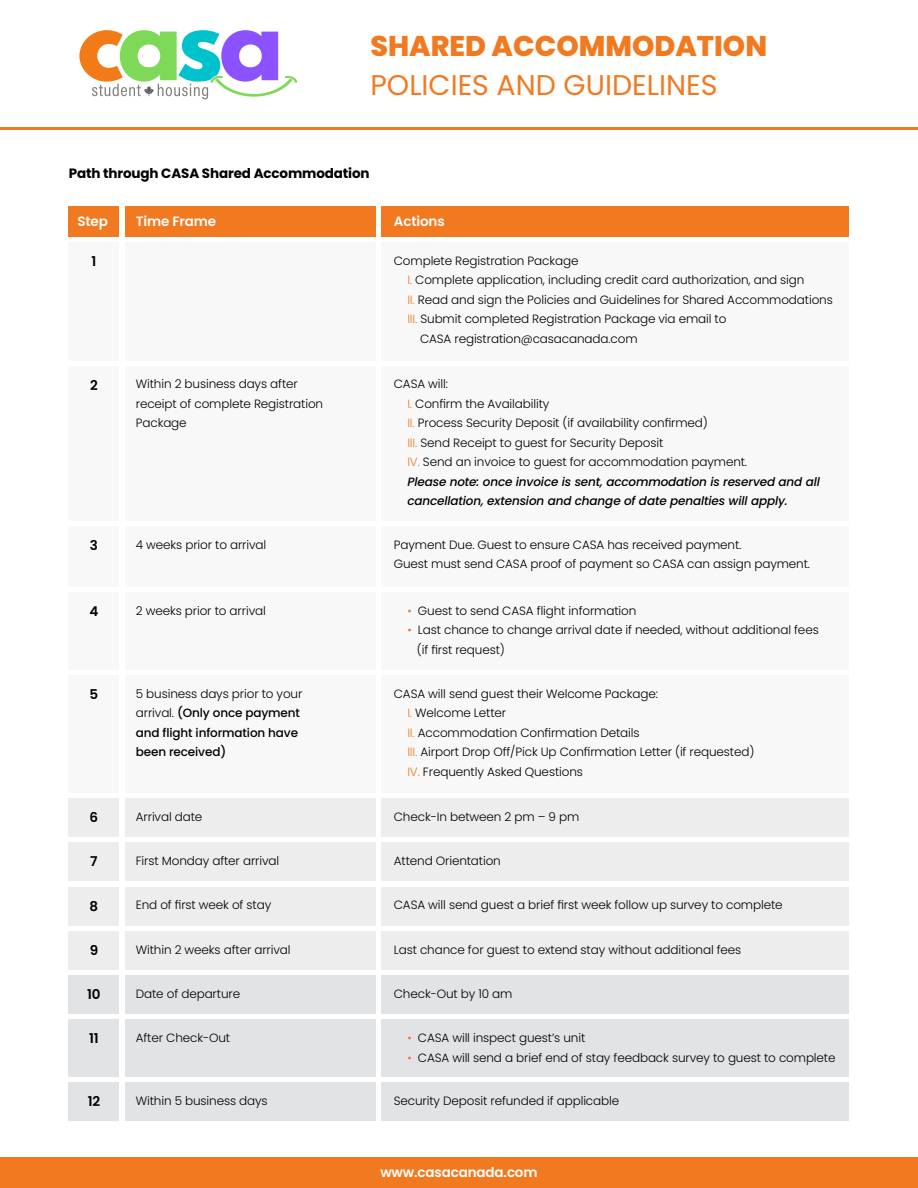
<style>
.page{position:relative;width:918px;height:1188px;background:#fff}
.page>*{position:absolute;margin:0;border:0;box-sizing:border-box;transform-origin:0 0}
.t1{font:28.5px "Poppins";color:#f17a21}
.t2{font:800 28.5px "Poppins";color:#f17a21}
.t3{font:600 13.5px "Poppins";letter-spacing:-.01em;color:#fff}
.t4{font:700 13.5px "Poppins";letter-spacing:-.01em;color:#000}
.t5{font:600 13.5px "Poppins";color:#000}
.t6{font:300 12px/19.5px "Poppins";letter-spacing:-.01em;color:#000}
.t7{font:500 12px/19.5px "Poppins";letter-spacing:-.01em;color:#000}
.s1{color:#f17a21}
.s2{font-weight:500;font-style:italic}
.s3{font-weight:300}
</style>
<div class="page">
<hr style="left:0;top:128px;width:918px;height:2px;background:#f17a21">
<div style="left:69px;top:206px;width:50px;height:30px;background:#f17a21"></div>
<div style="left:125px;top:206px;width:251px;height:30px;background:#f17a21"></div>
<div style="left:381px;top:206px;width:468px;height:30px;background:#f17a21"></div>
<div style="left:69px;top:242px;width:50px;height:118px;background:#f8f8f9"></div>
<div style="left:69px;top:366px;width:50px;height:155px;background:#f8f8f9"></div>
<div style="left:69px;top:675px;width:50px;height:118px;background:#f8f8f9"></div>
<div style="left:69px;top:526px;width:50px;height:60px;background:#f8f8f9"></div>
<div style="left:69px;top:798px;width:50px;height:39px;background:#ededee"></div>
<div style="left:69px;top:842px;width:50px;height:39px;background:#ededee"></div>
<div style="left:69px;top:887px;width:50px;height:39px;background:#ededee"></div>
<div style="left:69px;top:931px;width:50px;height:39px;background:#ededee"></div>
<div style="left:69px;top:975px;width:50px;height:39px;background:#e2e3e4"></div>
<div style="left:69px;top:1082px;width:50px;height:39px;background:#e2e3e4"></div>
<div style="left:69px;top:1019px;width:50px;height:58px;background:#e2e3e4"></div>
<div style="left:69px;top:592px;width:50px;height:78px;background:#f8f8f9"></div>
<div style="left:125px;top:242px;width:251px;height:118px;background:#f8f8f9"></div>
<div style="left:125px;top:366px;width:251px;height:155px;background:#f8f8f9"></div>
<div style="left:125px;top:675px;width:251px;height:118px;background:#f8f8f9"></div>
<div style="left:125px;top:526px;width:251px;height:60px;background:#f8f8f9"></div>
<div style="left:125px;top:798px;width:251px;height:39px;background:#ededee"></div>
<div style="left:125px;top:842px;width:251px;height:39px;background:#ededee"></div>
<div style="left:125px;top:887px;width:251px;height:39px;background:#ededee"></div>
<div style="left:125px;top:931px;width:251px;height:39px;background:#ededee"></div>
<div style="left:125px;top:975px;width:251px;height:39px;background:#e2e3e4"></div>
<div style="left:125px;top:1082px;width:251px;height:39px;background:#e2e3e4"></div>
<div style="left:125px;top:1019px;width:251px;height:58px;background:#e2e3e4"></div>
<div style="left:125px;top:592px;width:251px;height:78px;background:#f8f8f9"></div>
<div style="left:381px;top:242px;width:468px;height:118px;background:#f8f8f9"></div>
<div style="left:381px;top:366px;width:468px;height:155px;background:#f8f8f9"></div>
<div style="left:381px;top:675px;width:468px;height:118px;background:#f8f8f9"></div>
<div style="left:381px;top:526px;width:468px;height:60px;background:#f8f8f9"></div>
<div style="left:381px;top:798px;width:468px;height:39px;background:#ededee"></div>
<div style="left:381px;top:842px;width:468px;height:39px;background:#ededee"></div>
<div style="left:381px;top:887px;width:468px;height:39px;background:#ededee"></div>
<div style="left:381px;top:931px;width:468px;height:39px;background:#ededee"></div>
<div style="left:381px;top:975px;width:468px;height:39px;background:#e2e3e4"></div>
<div style="left:381px;top:1082px;width:468px;height:39px;background:#e2e3e4"></div>
<div style="left:381px;top:1019px;width:468px;height:58px;background:#e2e3e4"></div>
<div style="left:381px;top:592px;width:468px;height:78px;background:#f8f8f9"></div>
<div style="left:0;top:1158px;width:918px;height:30px;background:#f17a21"></div>
<svg style="left:79px;top:30px;width:218px;height:69px"></svg>
<h1 class="t2" style="left:370px;top:30px;width:398px">SHARED ACCOMMODATION</h1>
<h1 class="t1" style="left:370px;top:69px;width:349px">POLICIES AND GUIDELINES</h1>
<p class="t4" style="left:69px;top:166px;width:302px">Path through CASA Shared Accommodation</p>
<p class="t3" style="left:77px;top:213px;width:32px">Step</p>
<p class="t3" style="left:136px;top:213px;width:82px">Time Frame</p>
<p class="t3" style="left:394px;top:213px;width:52px">Actions</p>
<p class="t5" style="left:92px;top:253px;width:6px">1</p>
<p class="t6" style="left:394px;top:251px;width:186px">Complete Registration Package</p>
<p class="t6" style="left:407px;top:270px;width:399px"><span class="s1">I.</span> Complete application, including credit card authorization, and sign</p>
<p class="t6" style="left:407px;top:290px;width:427px"><span class="s1">II.</span> Read and sign the Policies and Guidelines for Shared Accommodations</p>
<p class="t6" style="left:407px;top:309px;width:321px"><span class="s1">III.</span> Submit completed Registration Package via email to</p>
<p class="t6" style="left:420px;top:329px;width:219px">CASA registration@casacanada.com</p>
<p class="t6" style="left:407px;top:375px;width:414px;text-indent:-14px">CASA will:<br><span class="s1">I.</span> Confirm the Availability<br><span class="s1">II.</span> Process Security Deposit (if availability confirmed)<br><span class="s1">III.</span> Send Receipt to guest for Security Deposit<br><span class="s1">IV.</span> Send an invoice to guest for accommodation payment.<br><span class="s2">Please note: once invoice is sent, accommodation is reserved and all cancellation, extension and change of date penalties will apply.</span></p>
<p class="t6" style="left:136px;top:375px;width:189px">Within 2 business days after receipt of complete Registration<br>Package</p>
<p class="t5" style="left:90px;top:377px;width:9px">2</p>
<p class="t5" style="left:90px;top:537px;width:10px">3</p>
<p class="t6" style="left:136px;top:535px;width:132px">4 weeks prior to arrival</p>
<p class="t6" style="left:394px;top:535px;width:418px">Payment Due. Guest to ensure CASA has received payment.<br>Guest must send CASA proof of payment so CASA can assign payment.</p>
<p class="t5" style="left:90px;top:603px;width:10px">4</p>
<p class="t6" style="left:136px;top:601px;width:132px">2 weeks prior to arrival</p>
<p class="t6" style="left:407px;top:601px;width:231px"><span class="s1">•</span> Guest to send CASA flight information</p>
<p class="t6" style="left:417px;top:620px;width:403px;text-indent:-10px"><span class="s1">•</span> Last chance to change arrival date if needed, without additional fees (if first request)</p>
<p class="t5" style="left:90px;top:686px;width:10px">5</p>
<p class="t7" style="left:136px;top:684px;width:168px"><span class="s3">5 business days prior to your arrival.</span> (Only once payment and flight information have been received)</p>
<p class="t6" style="left:407px;top:684px;width:349px;text-indent:-14px">CASA will send guest their Welcome Package:<br><span class="s1">I.</span> Welcome Letter<br><span class="s1">II.</span> Accommodation Confirmation Details<br><span class="s1">III.</span> Airport Drop Off/Pick Up Confirmation Letter (if requested)<br><span class="s1">IV.</span> Frequently Asked Questions</p>
<p class="t5" style="left:90px;top:810px;width:10px">6</p>
<p class="t5" style="left:90px;top:854px;width:9px">7</p>
<p class="t5" style="left:90px;top:898px;width:10px">8</p>
<p class="t5" style="left:90px;top:942px;width:10px">9</p>
<p class="t5" style="left:87px;top:987px;width:15px">10</p>
<p class="t6" style="left:136px;top:807px;width:68px">Arrival date</p>
<p class="t6" style="left:136px;top:851px;width:145px">First Monday after arrival</p>
<p class="t6" style="left:136px;top:895px;width:137px">End of first week of stay</p>
<p class="t6" style="left:136px;top:940px;width:156px">Within 2 weeks after arrival</p>
<p class="t6" style="left:136px;top:984px;width:106px">Date of departure</p>
<p class="t6" style="left:394px;top:807px;width:187px">Check-In between 2 pm – 9 pm</p>
<p class="t6" style="left:394px;top:851px;width:109px">Attend Orientation</p>
<p class="t6" style="left:394px;top:895px;width:390px">CASA will send guest a brief first week follow up survey to complete</p>
<p class="t6" style="left:394px;top:940px;width:349px">Last chance for guest to extend stay without additional fees</p>
<p class="t6" style="left:394px;top:984px;width:120px">Check-Out by 10 am</p>
<p class="t5" style="left:89px;top:1031px;width:11px">11</p>
<p class="t6" style="left:136px;top:1028px;width:96px">After Check-Out</p>
<p class="t6" style="left:407px;top:1028px;width:179px"><span class="s1">•</span> CASA will inspect guest’s unit</p>
<p class="t6" style="left:407px;top:1048px;width:430px"><span class="s1">•</span> CASA will send a brief end of stay feedback survey to guest to complete</p>
<p class="t5" style="left:88px;top:1094px;width:14px">12</p>
<p class="t6" style="left:136px;top:1091px;width:133px">Within 5 business days</p>
<p class="t6" style="left:394px;top:1091px;width:227px">Security Deposit refunded if applicable</p>
<p class="t3" style="left:380px;top:1164px;width:159px">www.casacanada.com</p>
</div>
